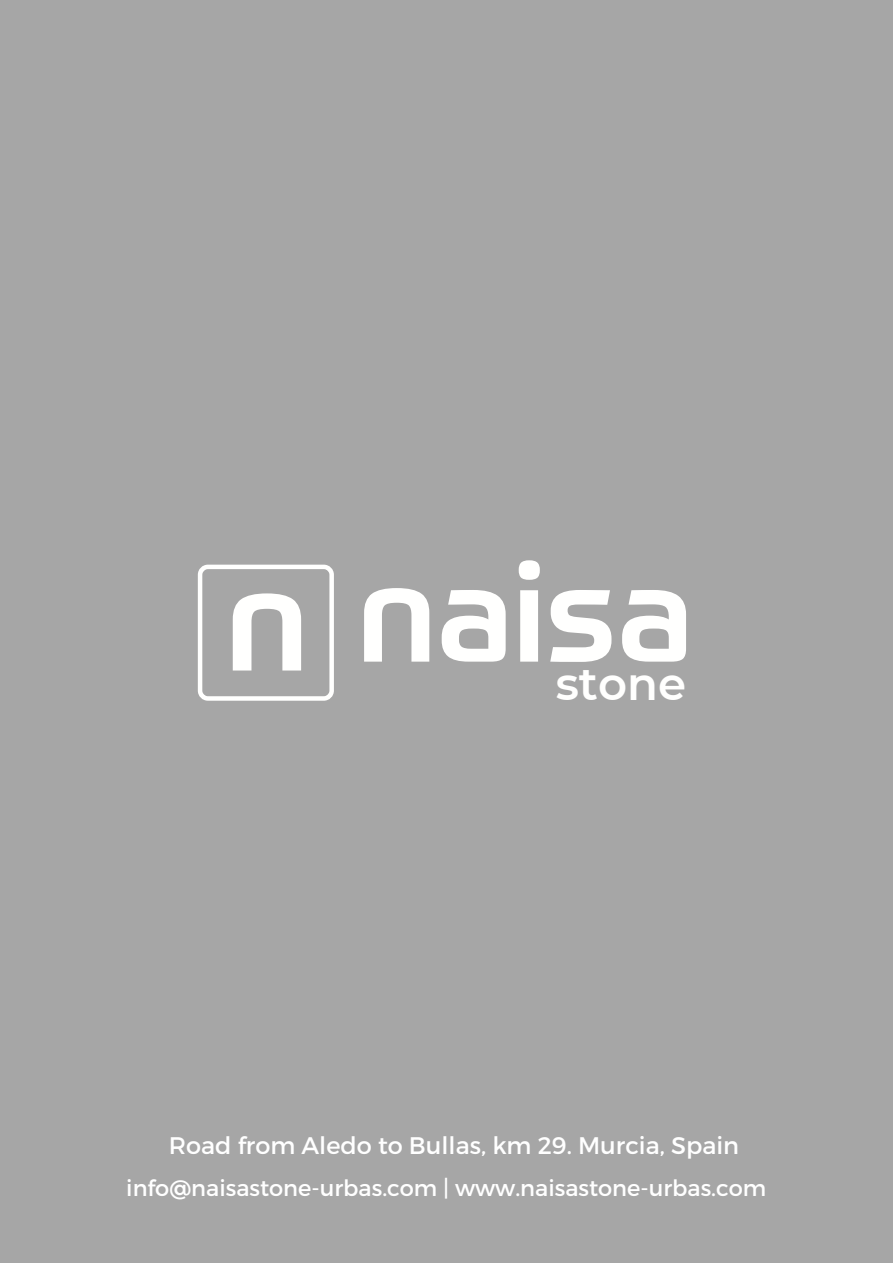
<style>
.page{position:relative;width:893px;height:1264px;background:#fff}
.page>*{position:absolute;margin:0;border:0;box-sizing:border-box;transform-origin:0 0}
.t1{font:500 137.25px "Prometo";color:#fffffe}
.t2{font:600 45px "Montserrat";color:#fffffe}
.t3{font:24px "Montserrat";color:#fff}
.t4{font:22.5px "Montserrat";color:#fff}
.s1{font-size:143.85px}
</style>
<div class="page">
<div style="left:0;top:0;width:892px;height:1262px;background:#a6a6a6"></div>
<svg style="left:198px;top:564px;width:136px;height:136px"></svg>
<h1 class="t1" style="left:225px;top:556px;width:469px"><span class="s1">n</span> naisa</h1>
<h2 class="t2" style="left:555px;top:656px;width:132px">stone</h2>
<p class="t3" style="left:169px;top:1129px;width:572px">Road from Aledo to Bullas, km 29. Murcia, Spain</p>
<p class="t4" style="left:126px;top:1172px;width:641px">info@naisastone-urbas.com | www.naisastone-urbas.com</p>
</div>
